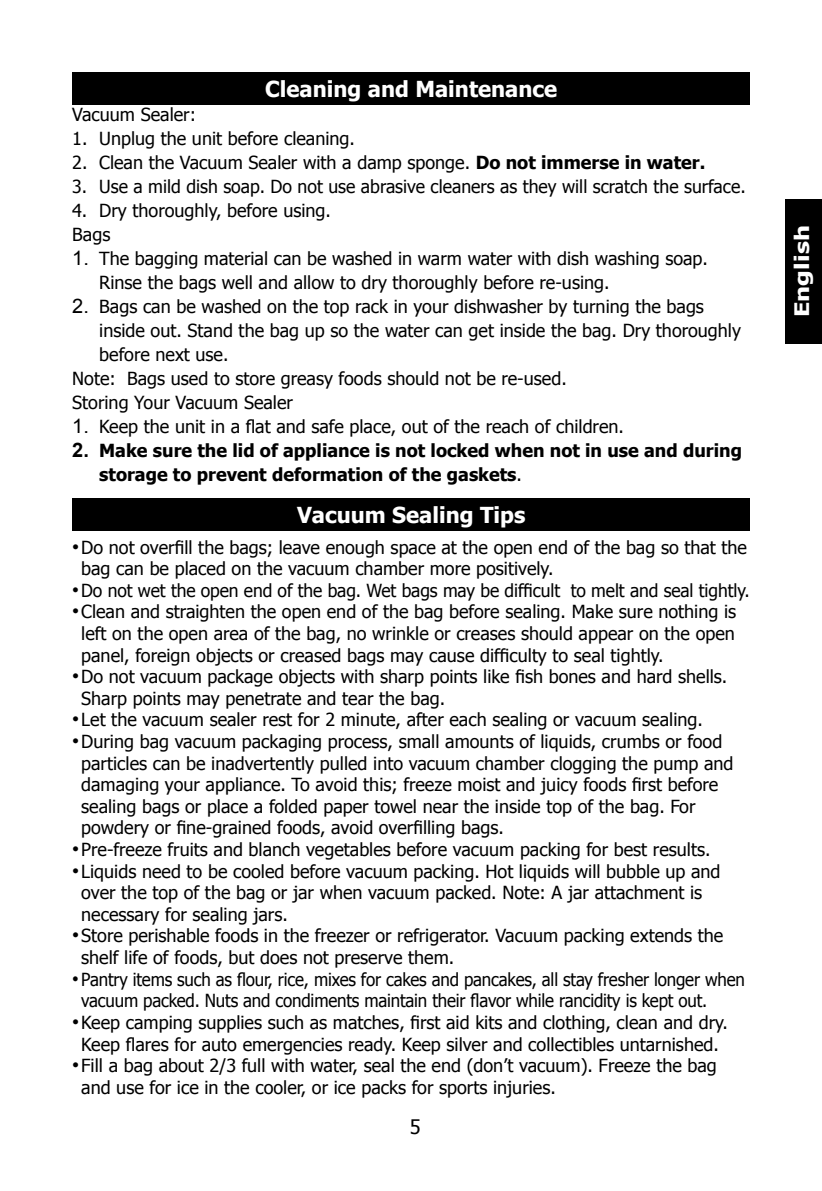
<style>
.page{position:relative;width:822px;height:1191px;background:#fff}
.page>*{position:absolute;margin:0;border:0;box-sizing:border-box;transform-origin:0 0}
.t1{font:700 22px "Tahoma";color:#fff}
.t2{font:700 20px "Tahoma";letter-spacing:.005em;color:#fff;scale:1.25 1}
.t3{font:20px "Tahoma";color:#000}
.t4{font:18px/21.6px "Tahoma";color:#000}
.t5{font:18px/21.6px "Tahoma";color:#000;scale:.94 1}
.t6{font:700 18px/24px "Tahoma";color:#000}
.s1{font-weight:700}
.s2{font-family:"Arial";font-size:20px}
.s3{font-weight:400}
</style>
<div class="page">
<div style="left:786px;top:199px;width:36px;height:144px;background:#000"></div>
<div style="left:72px;top:72px;width:678px;height:33px;background:#000"></div>
<div style="left:72px;top:498px;width:678px;height:33px;background:#000"></div>
<p class="t1" style="left:265px;top:73px;width:293px">Cleaning and Maintenance</p>
<p class="t4" style="left:72px;top:103px;width:125px">Vacuum Sealer:</p>
<p class="t4" style="left:72px;top:127px;width:284px">1. Unplug the unit before cleaning.</p>
<p class="t4" style="left:72px;top:151px;width:635px">2. Clean the Vacuum Sealer with a damp sponge. <span class="s1">Do not immerse in water.</span></p>
<p class="t4" style="left:72px;top:175px;width:675px">3. Use a mild dish soap. Do not use abrasive cleaners as they will scratch the surface.</p>
<p class="t4" style="left:72px;top:197px;width:260px;line-height:24px">4. Dry thoroughly, before using.<br>Bags</p>
<p class="t4" style="left:99px;top:245px;width:610px;line-height:24px;text-indent:-27px"><span class="s2">1.</span> The bagging material can be washed in warm water with dish washing soap.<br>Rinse the bags well and allow to dry thoroughly before re-using.</p>
<p class="t4" style="left:72px;top:295px;width:633px"><span class="s2">2.</span> Bags can be washed on the top rack in your dishwasher by turning the bags</p>
<p class="t4" style="left:99px;top:319px;width:643px">inside out. Stand the bag up so the water can get inside the bag. Dry thoroughly</p>
<p class="t4" style="left:99px;top:343px;width:131px">before next use.</p>
<p class="t4" style="left:72px;top:367px;width:496px">Note: Bags used to store greasy foods should not be re-used.</p>
<p class="t4" style="left:72px;top:391px;width:222px">Storing Your Vacuum Sealer</p>
<p class="t4" style="left:72px;top:415px;width:553px"><span class="s2">1.</span> Keep the unit in a flat and safe place, out of the reach of children.</p>
<p class="t6" style="left:99px;top:437px;width:644px;text-indent:-27px"><span class="s2">2.</span> Make sure the lid of appliance is not locked when not in use and during storage to prevent deformation of the gaskets<span class="s3">.</span></p>
<p class="t1" style="left:297px;top:499px;width:230px">Vacuum Sealing Tips</p>
<p class="t4" style="left:81px;top:535px;width:667px;text-indent:-9px"><span class="s2">•</span>Do not overfill the bags; leave enough space at the open end of the bag so that the bag can be placed on the vacuum chamber more positively.</p>
<p class="t4" style="left:72px;top:578px;width:679px"><span class="s2">•</span>Do not wet the open end of the bag. Wet bags may be difficult to melt and seal tightly.</p>
<p class="t4" style="left:81px;top:600px;width:656px;text-align:justify;text-indent:-9px"><span class="s2">•</span>Clean and straighten the open end of the bag before sealing. Make sure nothing is left on the open area of the bag, no wrinkle or creases should appear on the open panel, foreign objects or creased bags may cause difficulty to seal tightly.</p>
<p class="t4" style="left:81px;top:665px;width:648px;text-indent:-9px"><span class="s2">•</span>Do not vacuum package objects with sharp points like fish bones and hard shells.<br>Sharp points may penetrate and tear the bag.</p>
<p class="t4" style="left:72px;top:708px;width:632px"><span class="s2">•</span>Let the vacuum sealer rest for 2 minute, after each sealing or vacuum sealing.</p>
<p class="t4" style="left:81px;top:729px;width:654px;text-indent:-9px"><span class="s2">•</span>During bag vacuum packaging process, small amounts of liquids, crumbs or food particles can be inadvertently pulled into vacuum chamber clogging the pump and damaging your appliance. To avoid this; freeze moist and juicy foods first before sealing bags or place a folded paper towel near the inside top of the bag. For powdery or fine-grained foods, avoid overfilling bags.</p>
<p class="t4" style="left:72px;top:837px;width:640px"><span class="s2">•</span>Pre-freeze fruits and blanch vegetables before vacuum packing for best results.</p>
<p class="t4" style="left:81px;top:859px;width:641px;text-indent:-9px"><span class="s2">•</span>Liquids need to be cooled before vacuum packing. Hot liquids will bubble up and over the top of the bag or jar when vacuum packed. Note: A jar attachment is necessary for sealing jars.</p>
<p class="t4" style="left:81px;top:924px;width:644px;text-indent:-9px"><span class="s2">•</span>Store perishable foods in the freezer or refrigerator. Vacuum packing extends the shelf life of foods, but does not preserve them.</p>
<p class="t5" style="left:81px;top:967px;width:707px;text-indent:-9px"><span class="s2">•</span> Pantry items such as flour, rice, mixes for cakes and pancakes, all stay fresher longer when vacuum packed. Nuts and condiments maintain their flavor while rancidity is kept out.</p>
<p class="t4" style="left:72px;top:1010px;width:657px;text-align:center"><span class="s2">•</span>Keep camping supplies such as matches, first aid kits and clothing, clean and dry.<br>Keep flares for auto emergencies ready. Keep silver and collectibles untarnished.</p>
<p class="t4" style="left:81px;top:1053px;width:637px;text-indent:-9px"><span class="s2">•</span>Fill a bag about 2/3 full with water, seal the end (don’t vacuum). Freeze the bag and use for ice in the cooler, or ice packs for sports injuries.</p>
<p class="t3" style="left:410px;top:1113px;width:12px">5</p>
<p class="t2" style="left:788px;top:317px;width:75px;rotate:-90deg">English</p>
</div>
